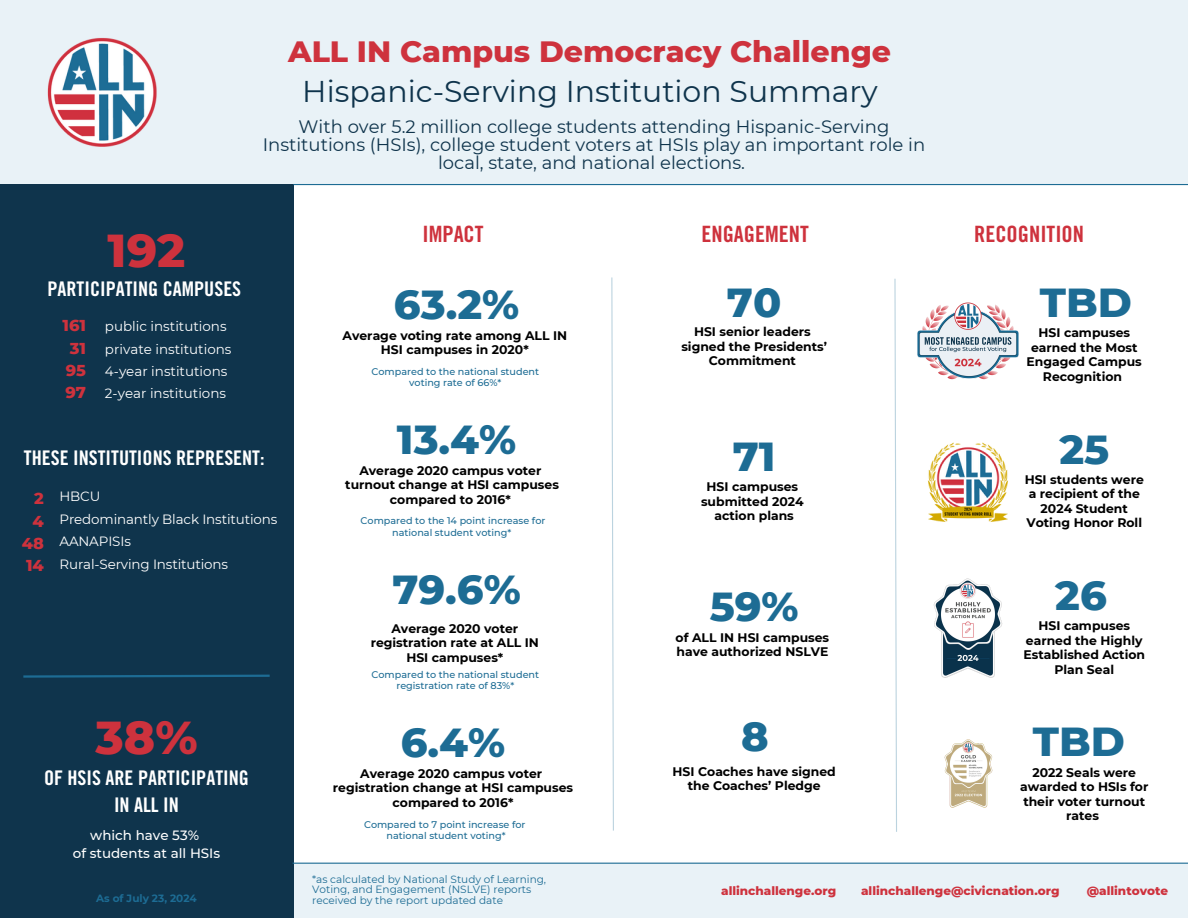
<style>
.page{position:relative;width:1188px;height:918px;background:#fff}
.page>*{position:absolute;margin:0;border:0;box-sizing:border-box;transform-origin:0 0}
.t1{font:800 47.1px "Montserrat";color:#ce323d}
.t2{font:800 41.4px "Montserrat";color:#1d6c94}
.t3{font:30px "Montserrat";color:#0f344c}
.t4{font:800 30px "Montserrat";color:#ce323d}
.t5{font:22.5px "Trade Gothic LT Pro Bd Cn 20";color:#ce323d}
.t6{font:20.1px/27.3px "Trade Gothic LT Pro Bd Cn 20";color:#fff;text-align:center}
.t7{font:18px/18px "Montserrat";color:#0f344c;text-align:center}
.t8{font:800 16.2px "Montserrat";color:#ce323d}
.t9{font:13.5px "Montserrat";color:#fff}
.t10{font:500 13.5px "Montserrat";color:#fff}
.t11{font:700 12.45px/14.4px "Montserrat";color:#000;text-align:center}
.t12{font:800 12px "Montserrat";color:#ce323d}
.t13{font:10.5px/10.5px "Montserrat";color:#1d6c94}
.t14{font:700 10.5px "Montserrat";color:#1d6c94}
.t15{font:500 9.6px/11.2px "Montserrat";color:#1d6c94;text-align:center}
</style>
<div class="page">
<div style="left:0;top:864px;width:1188px;height:54px;background:#e9f2f7"></div>
<div style="left:0;top:184px;width:293px;height:734px;background:#0f344c"></div>
<div style="left:0;top:0;width:1188px;height:184px;background:#e9f2f7"></div>
<hr style="left:293px;top:863px;width:895px;height:1px;background:#1d6c94">
<hr style="left:293px;top:184px;width:895px;height:1px;background:#1d6c94">
<svg style="left:23px;top:674px;width:247px;height:4px"></svg>
<svg style="left:611px;top:277px;width:3px;height:554px"></svg>
<svg style="left:894px;top:278px;width:3px;height:554px"></svg>
<img style="left:917px;top:302px;width:102px;height:78px">
<img style="left:933px;top:578px;width:70px;height:100px">
<img style="left:927px;top:442px;width:82px;height:80px">
<img style="left:944px;top:739px;width:49px;height:69px">
<img style="left:47px;top:38px;width:110px;height:109px">
<p class="t1" style="left:108px;top:222px;width:79px">192</p>
<p class="t6" style="left:48px;top:278px;width:195px">PARTICIPATING CAMPUSES</p>
<p class="t8" style="left:63px;top:316px;width:25px">161</p>
<p class="t8" style="left:70px;top:338px;width:18px">31</p>
<p class="t8" style="left:66px;top:360px;width:22px">95</p>
<p class="t8" style="left:65px;top:382px;width:22px">97</p>
<h2 class="t9" style="left:105px;top:318px;width:123px">public institutions</h2>
<h3 class="t9" style="left:105px;top:341px;width:128px">private institutions</h3>
<p class="t9" style="left:105px;top:363px;width:124px">4-year institutions</p>
<p class="t9" style="left:105px;top:385px;width:123px">2-year institutions</p>
<p class="t4" style="left:288px;top:33px;width:605px">ALL IN Campus Democracy Challenge</p>
<p class="t3" style="left:302px;top:73px;width:577px">Hispanic-Serving Institution Summary</p>
<p class="t7" style="left:263px;top:118px;width:664px">With over 5.2 million college students attending Hispanic-Serving<br>Institutions (HSIs), college student voters at HSIs play an important role in local, state, and national elections.</p>
<p class="t5" style="left:422px;top:226px;width:63px">IMPACT</p>
<p class="t5" style="left:701px;top:226px;width:109px">ENGAGEMENT</p>
<p class="t5" style="left:974px;top:226px;width:111px">RECOGNITION</p>
<p class="t2" style="left:394px;top:279px;width:127px">63.2%</p>
<p class="t11" style="left:343px;top:328px;width:226px">Average voting rate among ALL IN</p>
<p class="t11" style="left:381px;top:343px;width:149px">HSI campuses in 2020*</p>
<p class="t15" style="left:371px;top:366px;width:169px">Compared to the national student</p>
<p class="t15" style="left:409px;top:377px;width:94px">voting rate of 66%*</p>
<p class="t2" style="left:727px;top:277px;width:56px">70</p>
<p class="t11" style="left:694px;top:325px;width:118px">HSI senior leaders</p>
<p class="t11" style="left:681px;top:339px;width:147px">signed the Presidents’<br>Commitment</p>
<p class="t2" style="left:1040px;top:277px;width:94px">TBD</p>
<h4 class="t11" style="left:1027px;top:326px;width:117px">HSI campuses earned the Most<br>Engaged Campus<br>Recognition</h4>
<h1 class="t6" style="left:24px;top:447px;width:242px">THESE INSTITUTIONS REPRESENT:</h1>
<h6 class="t8" style="left:34px;top:489px;width:11px">2</h6>
<h6 class="t8" style="left:33px;top:511px;width:13px">4</h6>
<h6 class="t8" style="left:22px;top:533px;width:24px">48</h6>
<p class="t8" style="left:26px;top:555px;width:19px">14</p>
<p class="t9" style="left:60px;top:488px;width:43px">HBCU</p>
<p class="t9" style="left:60px;top:511px;width:219px">Predominantly Black Institutions</p>
<p class="t9" style="left:60px;top:533px;width:73px">AANAPISIs</p>
<p class="t9" style="left:60px;top:556px;width:170px">Rural-Serving Institutions</p>
<p class="t1" style="left:95px;top:708px;width:104px">38%</p>
<p class="t6" style="left:44px;top:767px;width:206px">OF HSIS ARE PARTICIPATING<br>IN ALL IN</p>
<p class="t10" style="left:90px;top:827px;width:110px">which have 53%</p>
<p class="t10" style="left:73px;top:845px;width:149px">of students at all HSIs</p>
<p class="t14" style="left:96px;top:892px;width:102px">As of July 23, 2024</p>
<p class="t2" style="left:397px;top:414px;width:121px">13.4%</p>
<h3 class="t11" style="left:359px;top:463px;width:184px">Average 2020 campus voter</h3>
<p class="t11" style="left:345px;top:477px;width:215px">turnout change at HSI campuses compared to 2016*</p>
<p class="t15" style="left:361px;top:515px;width:186px">Compared to the 14 point increase for national student voting*</p>
<p class="t2" style="left:392px;top:564px;width:130px">79.6%</p>
<p class="t11" style="left:391px;top:621px;width:128px">Average 2020 voter</p>
<p class="t11" style="left:371px;top:635px;width:170px">registration rate at ALL IN</p>
<p class="t11" style="left:406px;top:650px;width:98px">HSI campuses*</p>
<p class="t15" style="left:372px;top:669px;width:169px">Compared to the national student</p>
<h3 class="t15" style="left:396px;top:680px;width:119px">registration rate of 83%*</h3>
<p class="t2" style="left:401px;top:717px;width:106px">6.4%</p>
<h2 class="t11" style="left:360px;top:766px;width:184px">Average 2020 campus voter</h2>
<h3 class="t11" style="left:333px;top:780px;width:242px">registration change at HSI campuses compared to 2016*</h3>
<p class="t15" style="left:364px;top:819px;width:163px">Compared to 7 point increase for</p>
<p class="t15" style="left:387px;top:830px;width:121px">national student voting*</p>
<p class="t2" style="left:733px;top:431px;width:44px">71</p>
<p class="t11" style="left:707px;top:480px;width:93px">HSI campuses</p>
<p class="t11" style="left:701px;top:494px;width:104px">submitted 2024</p>
<p class="t11" style="left:714px;top:509px;width:81px">action plans</p>
<p class="t2" style="left:710px;top:581px;width:90px">59%</p>
<p class="t11" style="left:676px;top:630px;width:155px">of ALL IN HSI campuses</p>
<p class="t11" style="left:676px;top:644px;width:153px">have authorized NSLVE</p>
<p class="t2" style="left:741px;top:711px;width:29px">8</p>
<p class="t11" style="left:673px;top:764px;width:165px">HSI Coaches have signed</p>
<p class="t11" style="left:688px;top:778px;width:134px">the Coaches’ Pledge</p>
<h1 class="t2" style="left:1059px;top:424px;width:51px">25</h1>
<p class="t11" style="left:1025px;top:472px;width:121px">HSI students were a recipient of the<br>2024 Student<br>Voting Honor Roll</p>
<h5 class="t2" style="left:1055px;top:570px;width:53px">26</h5>
<p class="t11" style="left:1023px;top:619px;width:123px">HSI campuses earned the Highly<br>Established Action<br>Plan Seal</p>
<p class="t2" style="left:1033px;top:716px;width:94px">TBD</p>
<p class="t11" style="left:1020px;top:765px;width:130px">2022 Seals were awarded to HSIs for their voter turnout rates</p>
<p class="t13" style="left:312px;top:874px;width:236px">*as calculated by National Study of Learning,<br>Voting, and Engagement (NSLVE) reports received by the report updated date</p>
<h3 class="t12" style="left:721px;top:883px;width:117px">allinchallenge.org</h3>
<p class="t12" style="left:861px;top:883px;width:200px">allinchallenge@civicnation.org</p>
<p class="t12" style="left:1087px;top:883px;width:83px">@allintovote</p>
</div>
